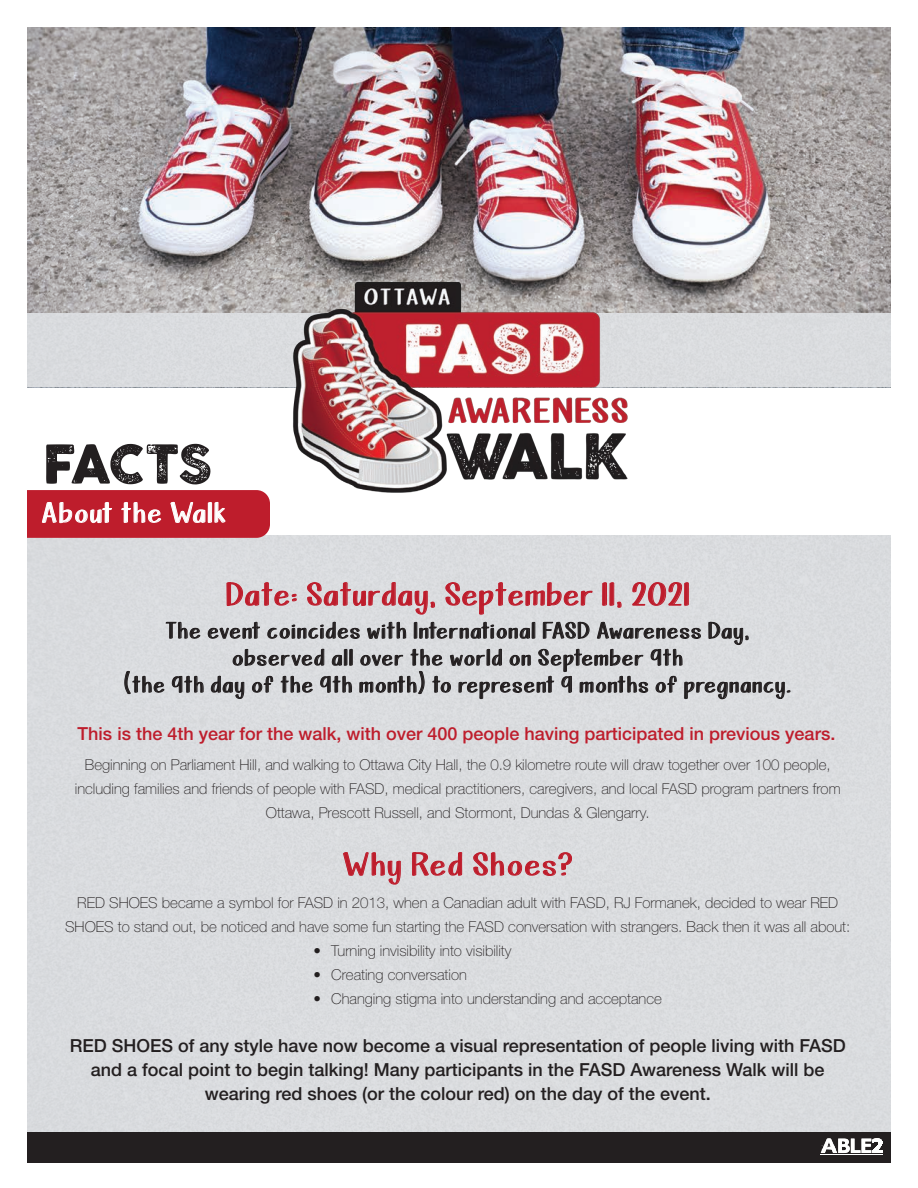
<style>
.page{position:relative;width:918px;height:1188px;background:#fff}
.page>*{position:absolute;margin:0;border:0;box-sizing:border-box;transform-origin:0 0}
.t1{font:52.5px "COCOGOOSELETTERPRESS";letter-spacing:-.05em;color:#231f20}
.t2{font:25.5px "KG This Is Not Goodbye";letter-spacing:.095em;color:#be1d2c}
.t3{font:25.5px "KG This Is Not Goodbye";letter-spacing:.13em;color:#be1d2c}
.t4{font:22.5px "KG This Is Not Goodbye";letter-spacing:.12em;color:#fff}
.t5{font:500 18px/24px "Helvetica Neue LT Std";color:#231f20;text-align:center}
.t6{font:18px/27px "KG This Is Not Goodbye";letter-spacing:.12em;color:#231f20;text-align:center}
.t7{font:500 18px "Helvetica Neue LT Std";color:#be1d2c}
.t8{font:100 15px/24px "Helvetica Neue LT Std";color:#231f20;text-align:center}
</style>
<div class="page">
<img style="left:27px;top:27px;width:864px;height:287px">
<div style="left:27px;top:314px;width:864px;height:73px;background:#dadcdf"></div>
<img style="left:259px;top:273px;width:400px;height:220px">
<div style="left:27px;top:1132px;width:864px;height:30px;background:#231f20"></div>
<svg style="left:821px;top:1138px;width:62px;height:15px"></svg>
<hr style="left:821px;top:1154px;width:62px;height:1px;background:#fff">
<svg style="left:27px;top:490px;width:243px;height:85px;background:#cc7a83"></svg>
<svg style="left:124px;top:582px;width:667px;height:227px;background:#d1d0d3"></svg>
<svg style="left:343px;top:852px;width:58px;height:33px;background:#d4b9be"></svg>
<svg style="left:412px;top:852px;width:50px;height:24px"></svg>
<svg style="left:473px;top:852px;width:99px;height:24px;background:#d4b2b7"></svg>
<h1 class="t1" style="left:42px;top:435px;width:172px">FACTS</h1>
<h3 class="t4" style="left:42px;top:496px;width:184px">About the Walk</h3>
<h2 class="t2" style="left:227px;top:576px;width:464px">Date: Saturday, September 11, 2021</h2>
<p class="t6" style="left:124px;top:618px;width:668px">The event coincides with International FASD Awareness Day, observed all over the world on September 9th<br>(the 9th day of the 9th month) to represent 9 months of pregnancy.</p>
<p class="t7" style="left:78px;top:723px;width:759px">This is the 4th year for the walk, with over 400 people having participated in previous years.</p>
<p class="t8" style="left:75px;top:753px;width:767px">Beginning on Parliament Hill, and walking to Ottawa City Hall, the 0.9 kilometre route will draw together over 100 people, including families and friends of people with FASD, medical practitioners, caregivers, and local FASD program partners from<br>Ottawa, Prescott Russell, and Stormont, Dundas &amp; Glengarry.</p>
<h2 class="t3" style="left:343px;top:846px;width:230px">Why Red Shoes?</h2>
<p class="t8" style="left:65px;top:891px;width:787px">RED SHOES became a symbol for FASD in 2013, when a Canadian adult with FASD, RJ Formanek, decided to wear RED<br>SHOES to stand out, be noticed and have some fun starting the FASD conversation with strangers. Back then it was all about:</p>
<p class="t8" style="left:314px;top:939px;width:199px">• Turning invisibility into visibility</p>
<p class="t8" style="left:314px;top:963px;width:155px">• Creating conversation</p>
<p class="t8" style="left:314px;top:987px;width:350px">• Changing stigma into understanding and acceptance</p>
<p class="t5" style="left:70px;top:1034px;width:778px">RED SHOES of any style have now become a visual representation of people living with FASD and a focal point to begin talking! Many participants in the FASD Awareness Walk will be wearing red shoes (or the colour red) on the day of the event.</p>
</div>
